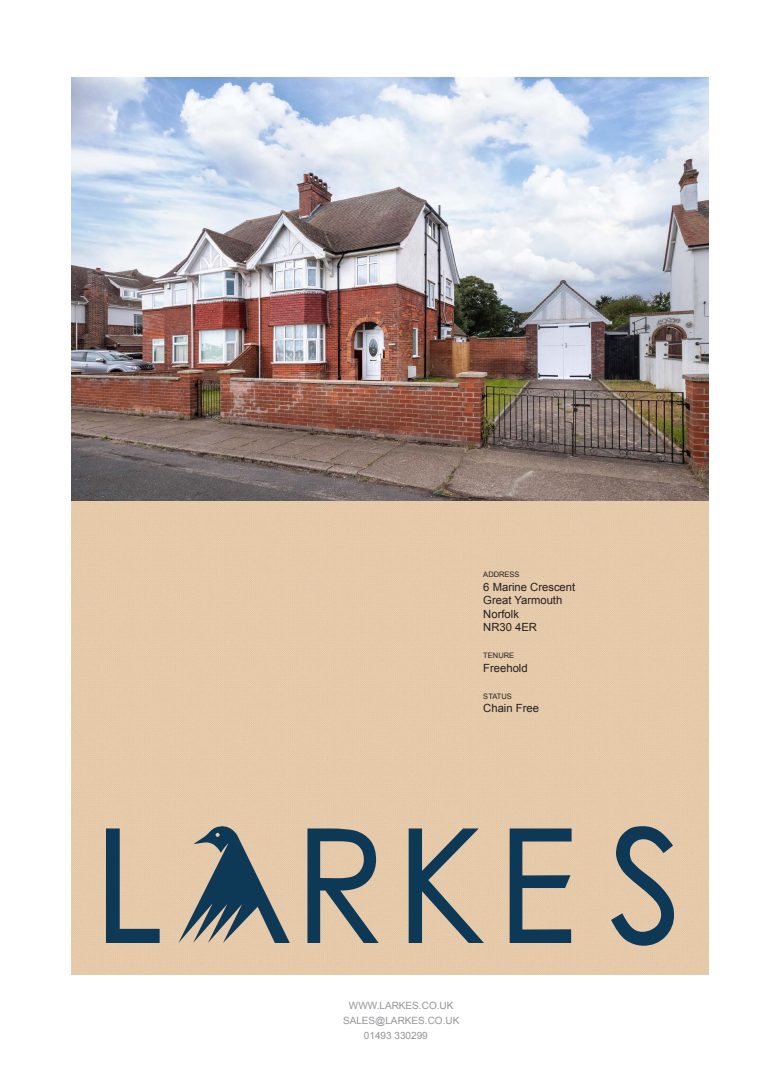
<style>
.page{position:relative;width:780px;height:1088px;background:#fff}
.page>*{position:absolute;margin:0;border:0;box-sizing:border-box;transform-origin:0 0}
.t1{font:11.25px/13.5px "Arial";color:#231f20}
.t2{font:10px "Arial";color:#939598}
.t3{font:7.5px "Arial";color:#231f20}
</style>
<div class="page">
<img style="left:71px;top:78px;width:637px;height:423px">
<div style="left:71px;top:501px;width:637px;height:473px;background:#e6caa9"></div>
<svg style="left:106px;top:826px;width:568px;height:120px"></svg>
<p class="t3" style="left:483px;top:569px;width:38px">ADDRESS</p>
<p class="t1" style="left:483px;top:580px;width:93px">6 Marine Crescent<br>Great Yarmouth<br>Norfolk<br>NR30 4ER</p>
<p class="t3" style="left:483px;top:650px;width:32px">TENURE</p>
<p class="t1" style="left:483px;top:661px;width:46px">Freehold</p>
<p class="t3" style="left:483px;top:691px;width:30px">STATUS</p>
<p class="t1" style="left:483px;top:701px;width:57px">Chain Free</p>
<p class="t2" style="left:349px;top:999px;width:106px">WWW.LARKES.CO.UK</p>
<p class="t2" style="left:343px;top:1014px;width:118px">SALES@LARKES.CO.UK</p>
<p class="t2" style="left:364px;top:1029px;width:65px">01493 330299</p>
</div>
